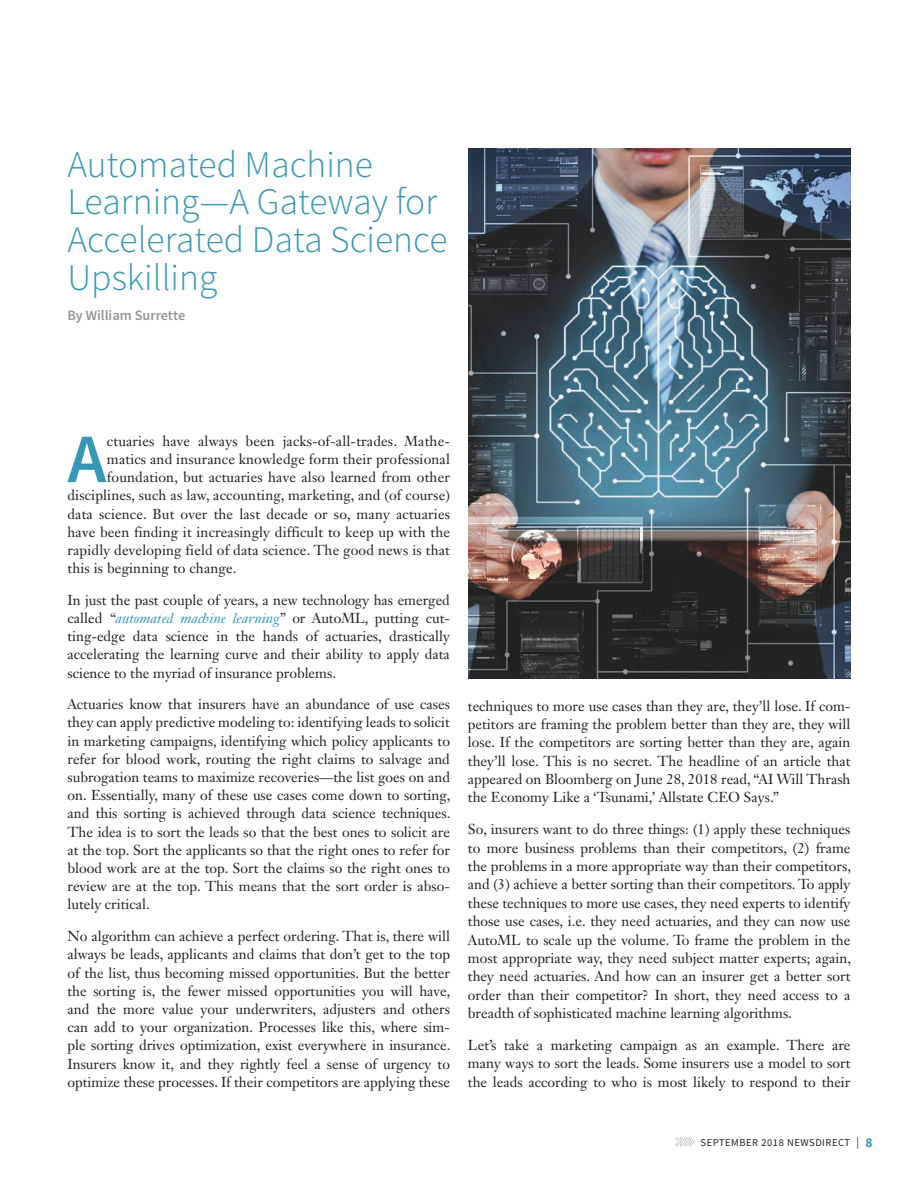
<style>
.page{position:relative;width:918px;height:1188px;background:#fff}
.page>*{position:absolute;margin:0;border:0;box-sizing:border-box;transform-origin:0 0}
.t1{font:600 69.3px "Source Sans Pro";color:#3698b6}
.t2{font:300 37.5px/37.7px "Source Sans Pro";color:#3698b6}
.t3{font:14.25px/18.1px "Janson Text LT Std";letter-spacing:.01em;color:#231f20;text-align:justify}
.t4{font:600 14.25px "Source Sans Pro";color:#939598}
.t5{font:10.5px "Source Sans Pro";letter-spacing:.05em;color:#231f20}
.s1{font-style:italic}
.s2{font-style:italic;color:#3698b6}
.s3{font-size:11.7px}
.s4{font-weight:700;font-size:13.5px;color:#3698b6}
</style>
<div class="page">
<svg style="left:675px;top:1137px;width:20px;height:9px"></svg>
<img style="left:468px;top:148px;width:382px;height:530px">
<h2 class="t2" style="left:68px;top:146px;width:382px">Automated Machine<br>Learning—A Gateway for<br>Accelerated Data Science<br>Upskilling</h2>
<p class="t4" style="left:68px;top:306px;width:119px">By William Surrette</p>
<h1 class="t1" style="left:68px;top:415px;width:40px">A</h1>
<p class="t3" style="left:107px;top:432px;width:345px">ctuaries have always been jacks-of-all-trades. Mathe-</p>
<p class="t3" style="left:107px;top:450px;width:345px">matics and insurance knowledge form their professional</p>
<p class="t3" style="left:107px;top:468px;width:344px">foundation, but actuaries have also learned from other</p>
<p class="t3" style="left:67px;top:486px;width:384px">disciplines, such as law, accounting, marketing, and (of course)</p>
<p class="t3" style="left:67px;top:504px;width:384px">data science. But over the last decade or so, many actuaries</p>
<p class="t3" style="left:67px;top:523px;width:384px">have been finding it increasingly difficult to keep up with the</p>
<p class="t3" style="left:67px;top:541px;width:384px">rapidly developing field of data science. The good news is that</p>
<p class="t3" style="left:67px;top:559px;width:171px">this is beginning to change.</p>
<p class="t3" style="left:67px;top:591px;width:384px">In just the past couple of years, a new technology has emerged called <span class="s1">“</span><span class="s2">automated machine learning</span>” or AutoML, putting cut&shy;ting-edge data science in the hands of actuaries, drastically accelerating the learning curve and their ability to apply data science to the myriad of insurance problems.</p>
<p class="t3" style="left:67px;top:695px;width:385px">Actuaries know that insurers have an abundance of use cases they can apply predictive modeling to: identifying leads to solicit in marketing campaigns, identifying which policy applicants to refer for blood work, routing the right claims to salvage and subrogation teams to maximize recoveries—the list goes on and on. Essentially, many of these use cases come down to sorting, and this sorting is achieved through data science techniques.<br>The idea is to sort the leads so that the best ones to solicit are at the top. Sort the applicants so that the right ones to refer for blood work are at the top. Sort the claims so the right ones to review are at the top. This means that the sort order is abso&shy;lutely critical.</p>
<p class="t3" style="left:67px;top:927px;width:385px">No algorithm can achieve a perfect ordering. That is, there will always be leads, applicants and claims that don’t get to the top of the list, thus becoming missed opportunities. But the better the sorting is, the fewer missed opportunities you will have, and the more value your underwriters, adjusters and others can add to your organization. Processes like this, where sim&shy;ple sorting drives optimization, exist everywhere in insurance.<br>Insurers know it, and they rightly feel a sense of urgency to optimize these processes. If their competitors are applying these</p>
<p class="t3" style="left:468px;top:696px;width:384px">techniques to more use cases than they are, they’ll lose. If com&shy;petitors are framing the problem better than they are, they will lose. If the competitors are sorting better than they are, again they’ll lose. This is no secret. The headline of an article that appeared on Bloomberg on June 28, 2018 read, “AI Will Thrash the Economy Like a ‘Tsunami,’ Allstate CEO Says.”</p>
<p class="t3" style="left:468px;top:820px;width:385px">So, insurers want to do three things: (1) apply these techniques to more business problems than their competitors, (2) frame the problems in a more appropriate way than their competitors, and (3) achieve a better sorting than their competitors. To apply these techniques to more use cases, they need experts to identify those use cases, i.e. they need actuaries, and they can now use AutoML to scale up the volume. To frame the problem in the most appropriate way, they need subject matter experts; again, they need actuaries. And how can an insurer get a better sort order than their competitor? In short, they need access to a breadth of sophisticated machine learning algorithms.</p>
<p class="t3" style="left:468px;top:1036px;width:384px">Let’s take a marketing campaign as an example. There are many ways to sort the leads. Some insurers use a model to sort the leads according to who is most likely to respond to their</p>
<p class="t5" style="left:701px;top:1136px;width:173px">SEPTEMBER 2018 NEWSDIRECT <span class="s3">|</span> <span class="s4">8</span></p>
</div>
